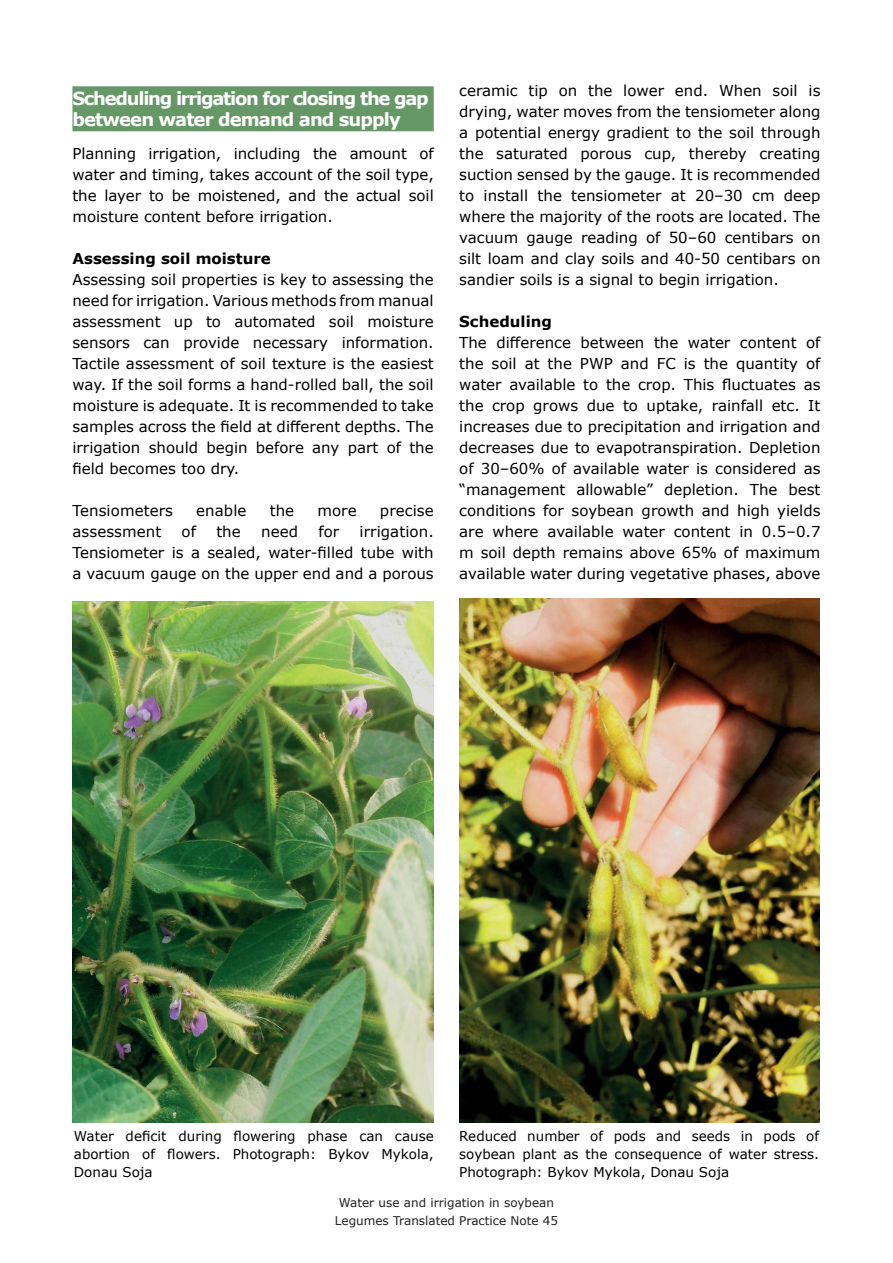
<style>
.page{position:relative;width:893px;height:1263px;background:#fff}
.page>*{position:absolute;margin:0;border:0;box-sizing:border-box;transform-origin:0 0}
.t1{font:700 18px/21px "Verdana";letter-spacing:-.07em;color:#fff}
.t2{font:15px/21px "Verdana";color:#000;text-align:justify}
.t3{font:700 15px "Verdana";color:#000}
.t4{font:13.5px/18px "Verdana";color:#000;text-align:justify}
.t5{font:12px/18px "Verdana";color:#231f20;text-align:center}
</style>
<div class="page">
<div style="left:72px;top:86px;width:362px;height:45px;background:#669867"></div>
<img style="left:72px;top:602px;width:362px;height:521px">
<img style="left:460px;top:598px;width:359px;height:524px">
<p class="t1" style="left:72px;top:88px;width:358px">Scheduling irrigation for closing the gap between water demand and supply</p>
<p class="t2" style="left:72px;top:143px;width:363px">Planning irrigation, including the amount of water and timing, takes account of the soil type, the layer to be moistened, and the actual soil moisture content before irrigation.</p>
<p class="t3" style="left:72px;top:248px;width:200px">Assessing soil moisture</p>
<p class="t2" style="left:72px;top:269px;width:363px">Assessing soil properties is key to assessing the need for irrigation. Various methods from manual assessment up to automated soil moisture sensors can provide necessary information.<br>Tactile assessment of soil texture is the easiest way. If the soil forms a hand-rolled ball, the soil moisture is adequate. It is recommended to take samples across the field at different depths. The irrigation should begin before any part of the field becomes too dry.</p>
<p class="t2" style="left:72px;top:500px;width:102px">Tensiometers</p>
<p class="t2" style="left:196px;top:500px;width:52px">enable</p>
<p class="t2" style="left:270px;top:500px;width:26px">the</p>
<p class="t2" style="left:317px;top:500px;width:41px">more</p>
<p class="t2" style="left:380px;top:500px;width:55px">precise</p>
<p class="t2" style="left:72px;top:521px;width:90px">assessment</p>
<p class="t2" style="left:182px;top:521px;width:16px">of</p>
<p class="t2" style="left:216px;top:521px;width:26px">the</p>
<p class="t2" style="left:261px;top:521px;width:38px">need</p>
<p class="t2" style="left:318px;top:521px;width:22px">for</p>
<p class="t2" style="left:72px;top:521px;width:363px;text-indent:287px">irrigation.<br>Tensiometer is a sealed, water-filled tube with a vacuum gauge on the upper end and a porous</p>
<p class="t2" style="left:459px;top:80px;width:363px">ceramic tip on the lower end. When soil is drying, water moves from the tensiometer along a potential energy gradient to the soil through the saturated porous cup, thereby creating suction sensed by the gauge. It is recommended to install the tensiometer at 20–30 cm deep where the majority of the roots are located. The vacuum gauge reading of 50–60 centibars on silt loam and clay soils and 40-50 centibars on sandier soils is a signal to begin irrigation.</p>
<p class="t3" style="left:459px;top:311px;width:94px">Scheduling</p>
<p class="t2" style="left:459px;top:332px;width:363px">The difference between the water content of the soil at the PWP and FC is the quantity of water available to the crop. This fluctuates as the crop grows due to uptake, rainfall etc. It increases due to precipitation and irrigation and decreases due to evapotranspiration. Depletion of 30–60% of available water is considered as “management allowable” depletion. The best conditions for soybean growth and high yields are where available water content in 0.5–0.7 m soil depth remains above 65% of maximum available water during vegetative phases, above</p>
<p class="t4" style="left:74px;top:1127px;width:361px">Water deficit during flowering phase can cause abortion of flowers. Photograph: Bykov Mykola, Donau Soja</p>
<p class="t4" style="left:459px;top:1127px;width:361px">Reduced number of pods and seeds in pods of soybean plant as the consequence of water stress.<br>Photograph: Bykov Mykola, Donau Soja</p>
<p class="t5" style="left:335px;top:1194px;width:225px">Water use and irrigation in soybean<br>Legumes Translated Practice Note 45</p>
</div>
